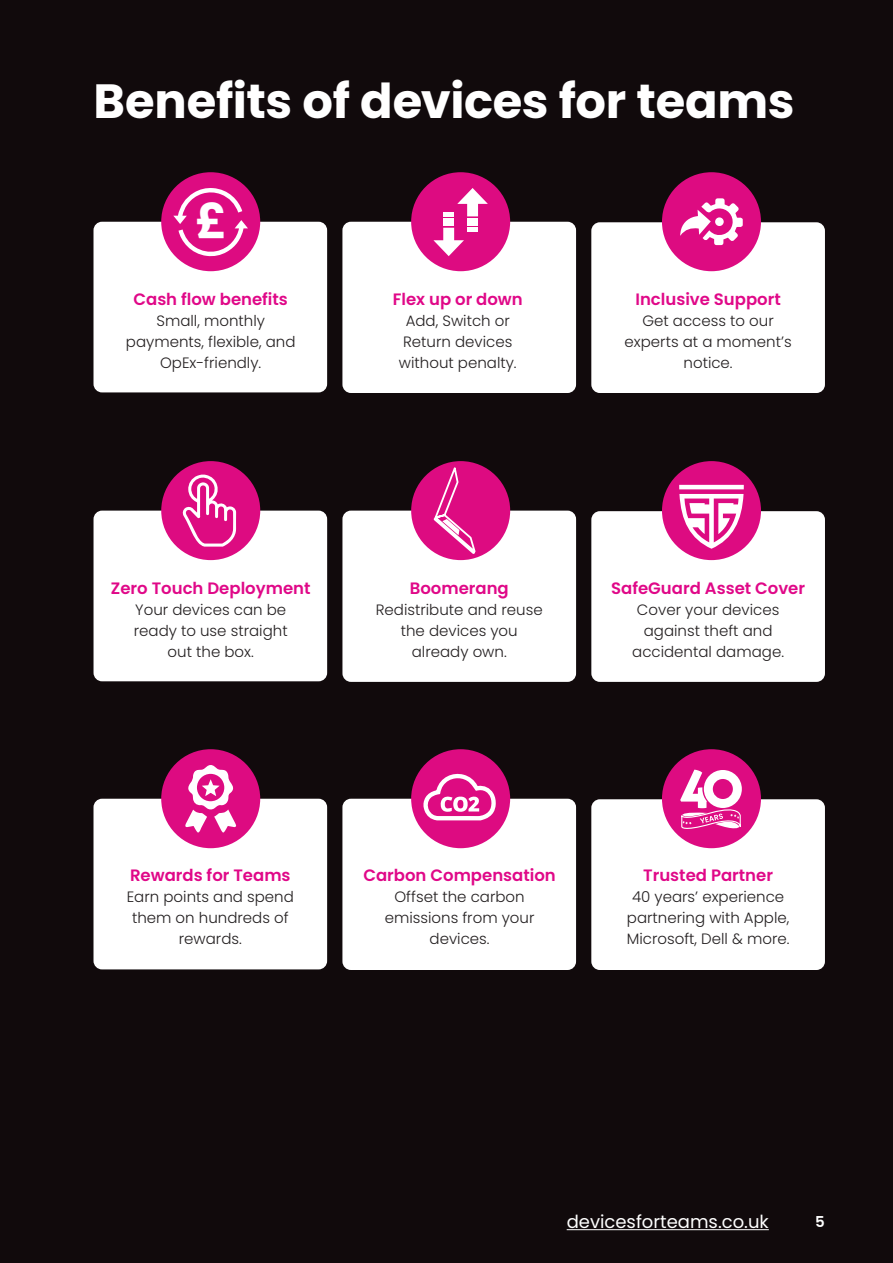
<style>
.page{position:relative;width:893px;height:1263px;background:#110a0c}
.page>*{position:absolute;margin:0;border:0;box-sizing:border-box;transform-origin:0 0}
.t1{font:700 48px "Poppins";letter-spacing:-.01em;color:#fff}
.t2{font:18px "Poppins";color:#fff}
.t3{font:600 16.5px "Poppins";color:#e00888}
.t4{font:300 15px/21px "Poppins";color:#231f20;text-align:center}
.t5{font:600 15px "Poppins";color:#fff}
</style>
<div class="page">
<div style="left:342px;top:799px;width:234px;height:171px;background:#fff;border-radius:9px"></div>
<div style="left:93px;top:799px;width:234px;height:170px;background:#fff;border-radius:9px"></div>
<div style="left:591px;top:799px;width:234px;height:171px;background:#fff;border-radius:9px"></div>
<div style="left:342px;top:511px;width:234px;height:171px;background:#fff;border-radius:9px"></div>
<div style="left:94px;top:511px;width:233px;height:170px;background:#fff;border-radius:9px"></div>
<div style="left:591px;top:511px;width:234px;height:171px;background:#fff;border-radius:9px"></div>
<div style="left:342px;top:222px;width:234px;height:171px;background:#fff;border-radius:9px"></div>
<div style="left:93px;top:222px;width:234px;height:170px;background:#fff;border-radius:9px"></div>
<div style="left:591px;top:222px;width:234px;height:171px;background:#fff;border-radius:9px"></div>
<div style="left:411px;top:172px;width:99px;height:99px;background:#dd0b81;border-radius:50%"></div>
<div style="left:662px;top:172px;width:99px;height:99px;background:#dd0b81;border-radius:50%"></div>
<div style="left:161px;top:172px;width:99px;height:99px;background:#dd0b81;border-radius:50%"></div>
<svg style="left:680px;top:198px;width:63px;height:47px"></svg>
<div style="left:715px;top:217px;width:9px;height:9px;background:#fff;border-radius:50%"></div>
<svg style="left:457px;top:188px;width:31px;height:28px"></svg>
<svg style="left:433px;top:228px;width:31px;height:28px"></svg>
<div style="left:443px;top:218px;width:11px;height:8px;background:#fff"></div>
<div style="left:467px;top:218px;width:11px;height:8px;background:#fff"></div>
<hr style="left:443px;top:212px;width:11px;height:4px;background:#fff">
<hr style="left:467px;top:228px;width:11px;height:4px;background:#fff">
<svg style="left:173px;top:188px;width:75px;height:69px"></svg>
<div style="left:411px;top:749px;width:99px;height:99px;background:#dd0b81;border-radius:50%"></div>
<div style="left:662px;top:749px;width:99px;height:99px;background:#dd0b81;border-radius:50%"></div>
<div style="left:161px;top:749px;width:99px;height:99px;background:#dd0b81;border-radius:50%"></div>
<svg style="left:185px;top:765px;width:51px;height:67px"></svg>
<div style="left:411px;top:461px;width:99px;height:99px;background:#dd0b81;border-radius:50%"></div>
<div style="left:662px;top:461px;width:99px;height:99px;background:#dd0b81;border-radius:50%"></div>
<div style="left:161px;top:461px;width:99px;height:99px;background:#dd0b81;border-radius:50%"></div>
<svg style="left:182px;top:475px;width:54px;height:72px"></svg>
<svg style="left:680px;top:770px;width:62px;height:59px"></svg>
<svg style="left:432px;top:462px;width:46px;height:95px"></svg>
<svg style="left:679px;top:485px;width:65px;height:64px"></svg>
<svg style="left:423px;top:773px;width:73px;height:47px"></svg>
<hr style="left:567px;top:1229px;width:202px;height:1px;background:#fff">
<h1 class="t1" style="left:94px;top:80px;width:703px">Benefits of devices for teams</h1>
<h1 class="t1" style="left:196px;top:200px;width:33px">£</h1>
<p class="t3" style="left:133px;top:289px;width:156px">Cash flow benefits</p>
<p class="t4" style="left:126px;top:310px;width:171px">Small, monthly payments, flexible, and<br>OpEx-friendly.</p>
<p class="t3" style="left:393px;top:289px;width:132px">Flex up or down</p>
<p class="t4" style="left:399px;top:310px;width:119px">Add, Switch or<br>Return devices without penalty.</p>
<p class="t3" style="left:635px;top:289px;width:147px">Inclusive Support</p>
<p class="t4" style="left:625px;top:310px;width:169px">Get access to our experts at a moment’s notice.</p>
<p class="t3" style="left:111px;top:578px;width:201px">Zero Touch Deployment</p>
<p class="t4" style="left:134px;top:600px;width:155px">Your devices can be ready to use straight out the box.</p>
<p class="t3" style="left:410px;top:578px;width:101px">Boomerang</p>
<p class="t4" style="left:376px;top:600px;width:169px">Redistribute and reuse the devices you already own.</p>
<p class="t3" style="left:611px;top:578px;width:195px">SafeGuard Asset Cover</p>
<p class="t4" style="left:632px;top:600px;width:153px">Cover your devices against theft and accidental damage.</p>
<p class="t3" style="left:130px;top:865px;width:162px">Rewards for Teams</p>
<p class="t4" style="left:127px;top:886px;width:169px">Earn points and spend them on hundreds of rewards.</p>
<p class="t3" style="left:363px;top:865px;width:194px">Carbon Compensation</p>
<p class="t4" style="left:385px;top:886px;width:151px">Offset the carbon emissions from your devices.</p>
<p class="t3" style="left:643px;top:865px;width:131px">Trusted Partner</p>
<p class="t4" style="left:627px;top:886px;width:164px">40 years’ experience partnering with Apple,<br>Microsoft, Dell &amp; more.</p>
<p class="t2" style="left:567px;top:1214px;width:204px">devicesforteams.co.uk</p>
<p class="t5" style="left:815px;top:1213px;width:11px">5</p>
</div>
